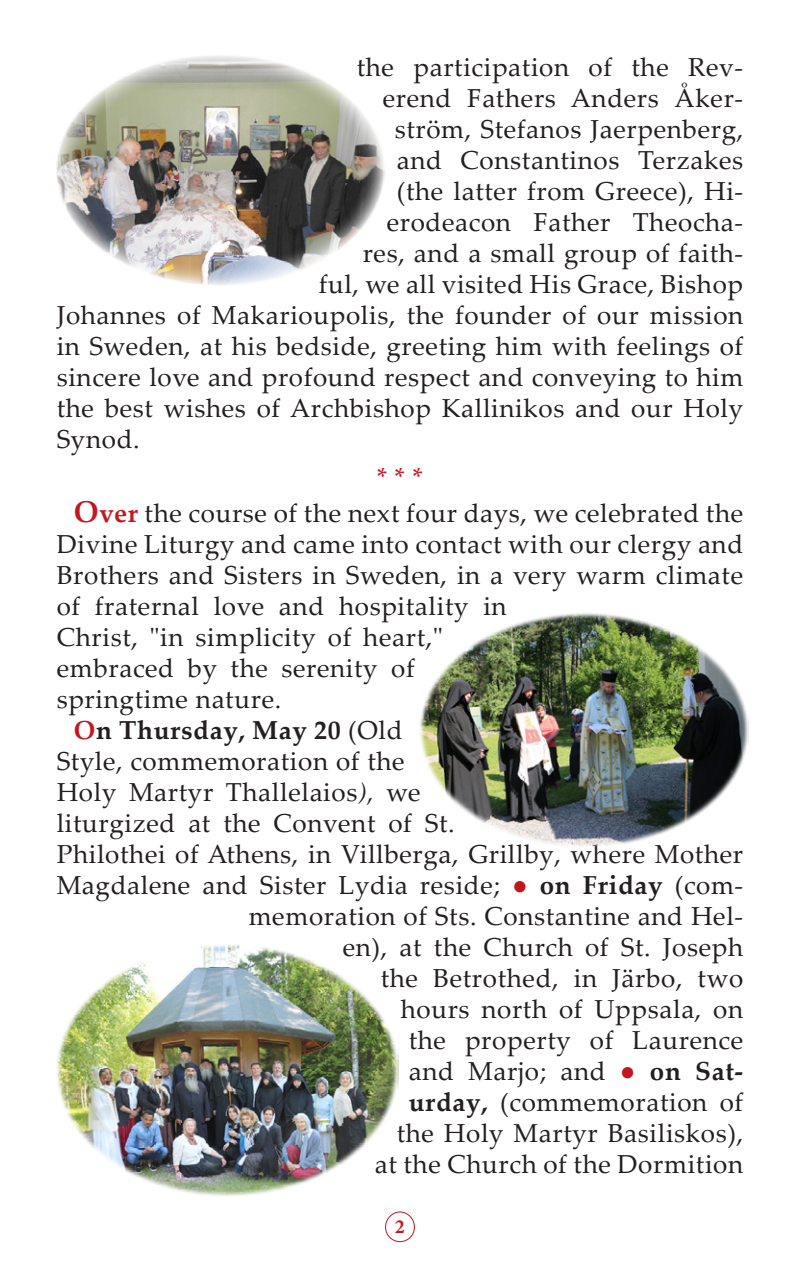
<style>
.page{position:relative;width:800px;height:1270px;background:#fff}
.page>*{position:absolute;margin:0;border:0;box-sizing:border-box;transform-origin:0 0}
.t1{font:26px/31px "Palatino Linotype";letter-spacing:.025em;color:#231f20}
.t2{font:700 26px "Palatino Linotype";letter-spacing:.025em;color:#231f20}
.Asteriskoi{font:26px "Palatino Linotype";color:#c4161c}
.t3{font:700 20px "Minion Pro";color:#c4161c}
.s1{font-weight:700;font-size:30px;color:#c4161c}
.s2{font-weight:700;color:#c4161c}
.s3{color:#c4161c}
.s4{font-weight:400}
.s5{font-style:italic}
.s6{font-weight:700}
</style>
<div class="page">
<div style="left:385px;top:1212px;width:30px;height:30px;border:1px solid #c4161c;border-radius:50%"></div>
<img style="left:56px;top:56px;width:329px;height:229px">
<img style="left:420px;top:613px;width:329px;height:234px">
<img style="left:57px;top:945px;width:342px;height:251px">
<p class="t1" style="left:357px;top:50px;width:388px">the participation of the Rev-</p>
<p class="t1" style="left:383px;top:81px;width:362px">erend Fathers Anders Åker-</p>
<p class="t1" style="left:395px;top:112px;width:350px">ström, Stefanos Jaerpenberg,</p>
<p class="t1" style="left:397px;top:143px;width:348px">and Constantinos Terzakes</p>
<p class="t1" style="left:397px;top:174px;width:348px">(the latter from Greece), Hi-</p>
<p class="t1" style="left:387px;top:205px;width:358px">erodeacon Father Theocha-</p>
<p class="t1" style="left:363px;top:236px;width:382px">res, and a small group of faith-</p>
<p class="t1" style="left:319px;top:267px;width:426px">ful, we all visited His Grace, Bishop</p>
<p class="t1" style="left:57px;top:298px;width:688px">Johannes of Makarioupolis, the founder of our mission</p>
<p class="t1" style="left:57px;top:329px;width:688px">in Sweden, at his bedside, greeting him with feelings of</p>
<p class="t1" style="left:57px;top:360px;width:688px">sincere love and profound respect and conveying to him</p>
<p class="t1" style="left:57px;top:391px;width:688px">the best wishes of Archbishop Kallinikos and our Holy</p>
<p class="t1" style="left:57px;top:422px;width:85px">Synod.</p>
<p class="Asteriskoi" style="left:377px;top:458px;width:47px">* * *</p>
<p class="t1" style="left:57px;top:497px;width:688px;text-indent:17px"><span class="s1">O</span><span class="s2">ver</span> the course of the next four days, we celebrated the Divine Liturgy and came into contact with our clergy and Brothers and Sisters in Sweden, in a very warm climate of fraternal love and hospitality in<br>Christ, "in simplicity of heart,"<br>embraced by the serenity of<br>springtime nature.</p>
<p class="t2" style="left:74px;top:712px;width:330px"><span class="s3">O</span>n Thursday, May 20 <span class="s4">(Old</span></p>
<p class="t1" style="left:57px;top:745px;width:350px">Style, commemoration of the</p>
<p class="t1" style="left:57px;top:776px;width:366px">Holy Martyr Thallelaios<span class="s5">),</span> we</p>
<p class="t1" style="left:57px;top:807px;width:400px">liturgized at the Convent of St.</p>
<p class="t1" style="left:57px;top:838px;width:688px">Philothei of Athens, in Villberga, Grillby, where Mother</p>
<p class="t1" style="left:57px;top:869px;width:688px">Magdalene and Sister Lydia reside; <span class="s3">●</span> <span class="s6">on Friday</span> (com-</p>
<p class="t1" style="left:249px;top:900px;width:496px">memoration of Sts. Constantine and Hel-</p>
<p class="t1" style="left:343px;top:931px;width:402px">en), at the Church of St. Joseph</p>
<p class="t1" style="left:381px;top:962px;width:364px">the Betrothed, in Järbo, two</p>
<p class="t1" style="left:401px;top:993px;width:344px">hours north of Uppsala, on</p>
<p class="t1" style="left:409px;top:1024px;width:336px">the property of Laurence</p>
<p class="t1" style="left:409px;top:1055px;width:336px">and Marjo; and <span class="s3">●</span> <span class="s6">on Sat-</span></p>
<p class="t1" style="left:409px;top:1086px;width:336px"><span class="s6">urday,</span> (commemoration of</p>
<p class="t1" style="left:397px;top:1117px;width:348px">the Holy Martyr Basiliskos),</p>
<p class="t1" style="left:375px;top:1148px;width:370px">at the Church of the Dormition</p>
<p class="t3" style="left:395px;top:1213px;width:11px">2</p>
</div>
